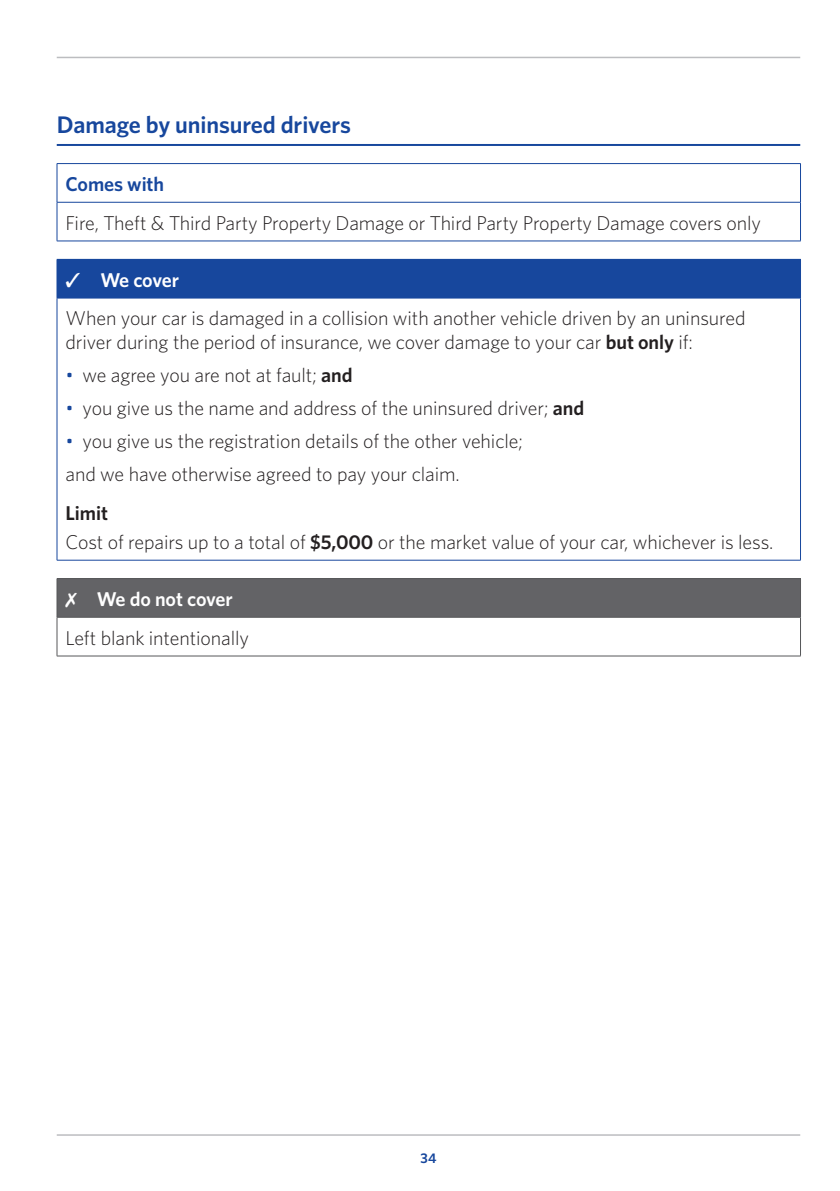
<style>
.page{position:relative;width:840px;height:1191px;background:#fff}
.page>*{position:absolute;margin:0;border:0;box-sizing:border-box;transform-origin:0 0}
.t1{font:600 24px "Whitney";letter-spacing:-.005em;color:#17479d}
.t2{font:300 20px/38.6px "Whitney";letter-spacing:-.005em;color:#231f20}
.t3{font:600 20px "Whitney";letter-spacing:-.005em;color:#17479d}
.t4{font:600 14px "Whitney";color:#17479d}
.s1{color:#fff}
.s2{font-weight:600;color:#fff}
.s3{font-weight:600}
.s4{color:#17479d}
</style>
<div class="page">
<hr style="left:57px;top:1134px;width:742px;height:1px;background:#bcbdc0">
<hr style="left:57px;top:57px;width:742px;height:1px;background:#bcbdc0">
<hr style="left:57px;top:144px;width:742px;height:2px;background:#17479d">
<hr style="left:57px;top:202px;width:1px;height:39px;background:#17479d">
<hr style="left:799px;top:202px;width:1px;height:39px;background:#17479d">
<hr style="left:57px;top:241px;width:743px;height:1px;background:#17479d">
<hr style="left:57px;top:163px;width:743px;height:1px;background:#17479d">
<hr style="left:57px;top:164px;width:1px;height:38px;background:#17479d">
<hr style="left:799px;top:164px;width:1px;height:38px;background:#17479d">
<hr style="left:57px;top:202px;width:743px;height:1px;background:#17479d">
<div style="left:57px;top:259px;width:743px;height:39px;background:#17479d"></div>
<hr style="left:57px;top:298px;width:1px;height:262px;background:#17479d">
<hr style="left:799px;top:298px;width:1px;height:262px;background:#17479d">
<hr style="left:57px;top:560px;width:743px;height:1px;background:#17479d">
<hr style="left:57px;top:298px;width:743px;height:1px;background:#17479d">
<div style="left:57px;top:578px;width:743px;height:39px;background:#636366"></div>
<hr style="left:57px;top:617px;width:1px;height:39px;background:#57585a">
<hr style="left:799px;top:617px;width:1px;height:39px;background:#57585a">
<hr style="left:57px;top:655px;width:743px;height:1px;background:#57585a">
<hr style="left:57px;top:578px;width:743px;height:1px;background:#57585a">
<hr style="left:57px;top:579px;width:1px;height:38px;background:#57585a">
<hr style="left:799px;top:579px;width:1px;height:38px;background:#57585a">
<hr style="left:57px;top:617px;width:743px;height:1px;background:#57585a">
<p class="t1" style="left:57px;top:108px;width:295px">Damage by uninsured drivers</p>
<p class="t3" style="left:65px;top:171px;width:100px">Comes with</p>
<p class="t2" style="left:65px;top:203px;width:696px">Fire, Theft &amp; Third Party Property Damage or Third Party Property Damage covers only</p>
<p class="t2" style="left:65px;top:260px;width:681px"><span class="s1">✓</span> <span class="s2">We cover<br></span>When your car is damaged in a collision with another vehicle driven by an uninsured</p>
<p class="t2" style="left:65px;top:322px;width:628px">driver during the period of insurance, we cover damage to your car <span class="s3">but only</span> if:</p>
<p class="t2" style="left:65px;top:355px;width:288px"><span class="s4">•</span> we agree you are not at fault; <span class="s3">and</span></p>
<p class="t2" style="left:65px;top:388px;width:520px"><span class="s4">•</span> you give us the name and address of the uninsured driver; <span class="s3">and</span></p>
<p class="t2" style="left:65px;top:424px;width:458px;line-height:33.2px"><span class="s4">•</span> you give us the registration details of the other vehicle; and we have otherwise agreed to pay your claim.</p>
<p class="t2" style="left:65px;top:498px;width:709px;line-height:28.8px"><span class="s3">Limit<br></span>Cost of repairs up to a total of <span class="s3">$5,000</span> or the market value of your car, whichever is less.</p>
<p class="t2" style="left:65px;top:579px;width:185px"><span class="s1">✗</span> <span class="s2">We do not cover<br></span>Left blank intentionally</p>
<p class="t4" style="left:420px;top:1148px;width:17px">34</p>
</div>
